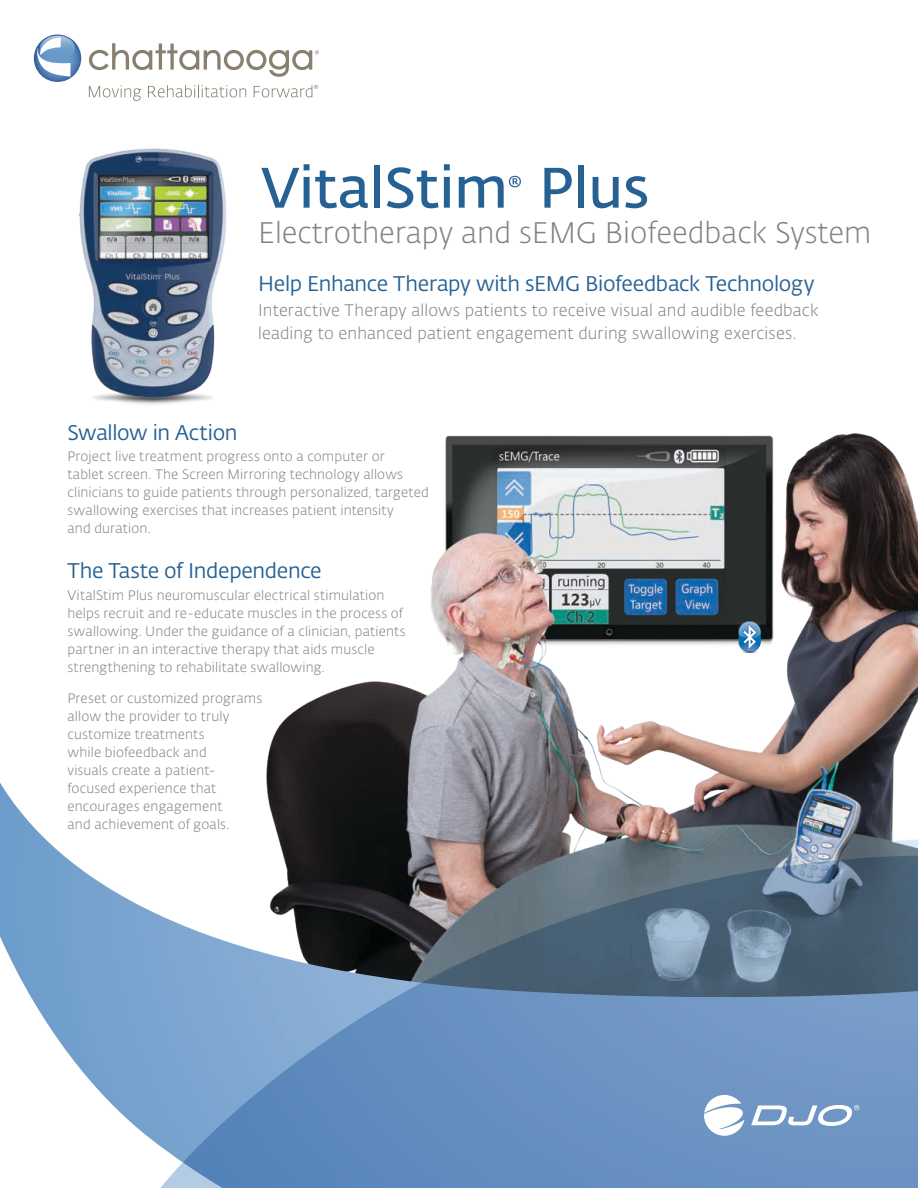
<style>
.page{position:relative;width:918px;height:1188px;background:#fff}
.page>*{position:absolute;margin:0;border:0;box-sizing:border-box;transform-origin:0 0}
.t1{font:300 29.4px "Fedra Sans Alt Pro";color:#808285}
.Copy_New{font:21px "Fedra Sans Alt Pro";letter-spacing:-.015em;color:#266193}
.Copy_New-2{font:300 16.5px/22.5px "Fedra Sans Alt Pro";letter-spacing:.01em;color:#808285}
.Copy_New-3{font:300 13.5px/18px "Fedra Sans Alt Pro";letter-spacing:.01em;color:#808285}
</style>
<div class="page">
<img style="left:266px;top:433px;width:652px;height:350px">
<svg style="left:0;top:783px;width:918px;height:251px"></svg>
<svg style="left:54px;top:856px;width:864px;height:332px"></svg>
<svg style="left:34px;top:35px;width:47px;height:47px"></svg>
<svg style="left:34px;top:36px;width:41px;height:41px"></svg>
<svg style="left:89px;top:85px;width:52px;height:16px"></svg>
<svg style="left:148px;top:85px;width:98px;height:12px"></svg>
<svg style="left:89px;top:43px;width:230px;height:34px"></svg>
<svg style="left:254px;top:85px;width:64px;height:12px"></svg>
<svg style="left:261px;top:164px;width:107px;height:44px"></svg>
<div style="left:374px;top:165px;width:6px;height:43px;background:#266193"></div>
<svg style="left:387px;top:164px;width:63px;height:44px"></svg>
<svg style="left:459px;top:176px;width:62px;height:32px"></svg>
<svg style="left:544px;top:168px;width:28px;height:40px"></svg>
<div style="left:578px;top:165px;width:6px;height:43px;background:#266193"></div>
<svg style="left:593px;top:177px;width:26px;height:31px"></svg>
<svg style="left:625px;top:176px;width:22px;height:32px"></svg>
<img style="left:761px;top:621px;width:1px;height:14px">
<img style="left:761px;top:635px;width:1px;height:19px">
<img style="left:738px;top:621px;width:23px;height:33px">
<svg style="left:739px;top:622px;width:22px;height:31px"></svg>
<img style="left:79px;top:148px;width:147px;height:257px">
<svg style="left:704px;top:1095px;width:40px;height:41px"></svg>
<svg style="left:751px;top:1105px;width:108px;height:21px"></svg>
<p class="t1" style="left:258px;top:213px;width:615px">Electrotherapy and sEMG Biofeedback System</p>
<p class="Copy_New" style="left:258px;top:269px;width:558px">Help Enhance Therapy with sEMG Biofeedback Technology</p>
<p class="Copy_New-2" style="left:258px;top:299px;width:562px">Interactive Therapy allows patients to receive visual and audible feedback leading to enhanced patient engagement during swallowing exercises.</p>
<p class="Copy_New" style="left:68px;top:418px;width:172px">Swallow in Action</p>
<p class="Copy_New-3" style="left:68px;top:447px;width:363px">Project live treatment progress onto a computer or<br>tablet screen. The Screen Mirroring technology allows clinicians to guide patients through personalized, targeted swallowing exercises that increases patient intensity<br>and duration.</p>
<p class="Copy_New" style="left:68px;top:556px;width:256px">The Taste of Independence</p>
<p class="Copy_New-3" style="left:68px;top:586px;width:340px">VitalStim Plus neuromuscular electrical stimulation helps recruit and re-educate muscles in the process of swallowing. Under the guidance of a clinician, patients partner in an interactive therapy that aids muscle strengthening to rehabilitate swallowing.</p>
<p class="Copy_New-3" style="left:68px;top:689px;width:196px">Preset or customized programs allow the provider to truly customize treatments<br>while biofeedback and<br>visuals create a patient&shy;focused experience that encourages engagement<br>and achievement of goals.</p>
</div>
